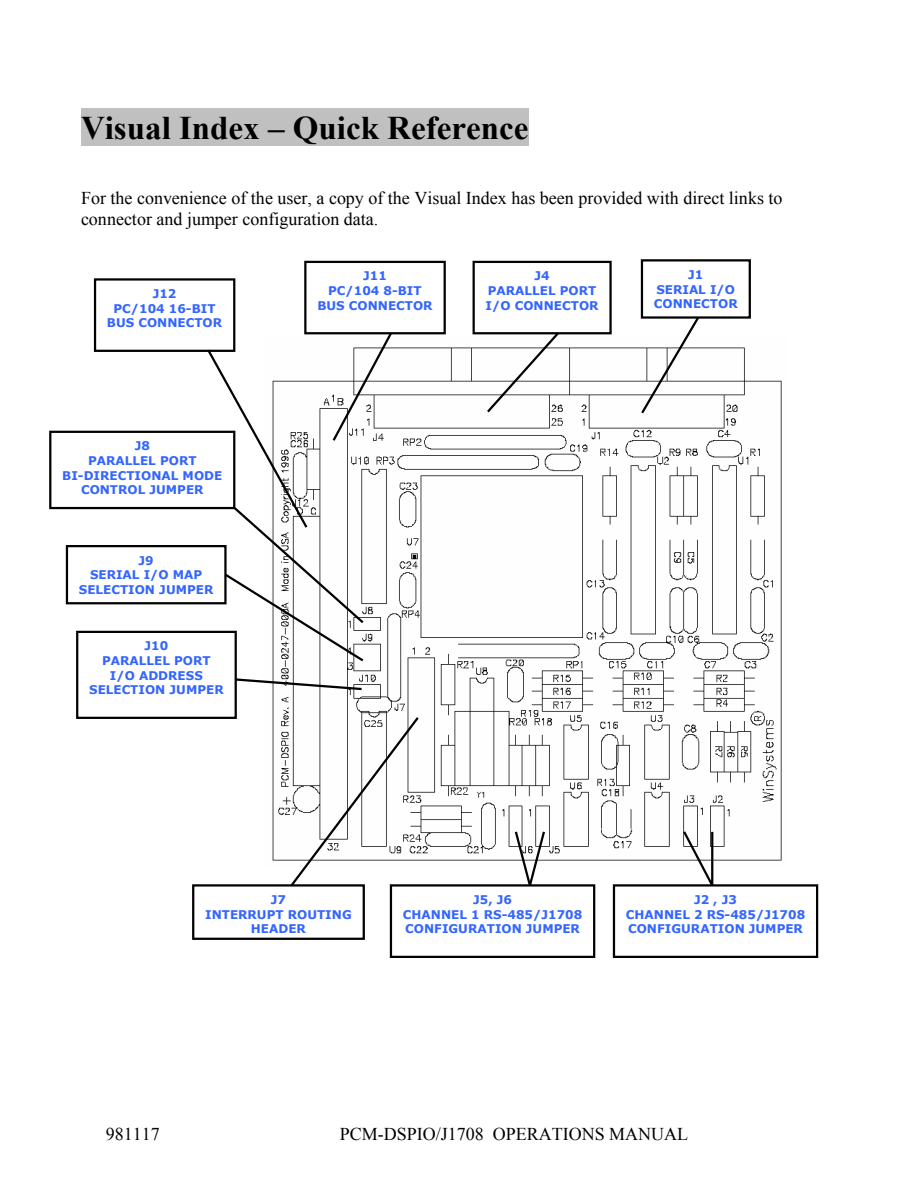
<style>
.page{position:relative;width:918px;height:1188px;background:#fff}
.page>*{position:absolute;margin:0;border:0;box-sizing:border-box;transform-origin:0 0}
.t1{font:700 33px "Times New Roman";color:#000}
.t2{font:18px/20.7px "Times New Roman";color:#000}
.t3{font:700 12px/14.5px "Verdana";color:#3365ff;text-align:center}
</style>
<div class="page">
<img style="left:715px;top:347px;width:67px;height:514px">
<div style="left:81px;top:108px;width:447px;height:38px;background:#c0c0c0"></div>
<div style="left:641px;top:259px;width:110px;height:60px;border:2px solid #010101"></div>
<div style="left:613px;top:884px;width:205px;height:74px;border:2px solid #010101"></div>
<div style="left:390px;top:884px;width:205px;height:74px;border:2px solid #010101"></div>
<div style="left:473px;top:261px;width:139px;height:73px;border:2px solid #010101"></div>
<div style="left:49px;top:431px;width:186px;height:78px;border:2px solid #010101"></div>
<div style="left:66px;top:545px;width:161px;height:59px;border:2px solid #010101"></div>
<div style="left:76px;top:631px;width:161px;height:88px;border:2px solid #010101"></div>
<div style="left:192px;top:884px;width:173px;height:56px;border:2px solid #010101"></div>
<div style="left:304px;top:261px;width:142px;height:73px;border:2px solid #010101"></div>
<div style="left:94px;top:278px;width:141px;height:74px;border:2px solid #010101"></div>
<svg style="left:205px;top:314px;width:510px;height:575px"></svg>
<h1 class="t1" style="left:81px;top:109px;width:449px">Visual Index – Quick Reference</h1>
<h2 class="t2" style="left:81px;top:188px;width:703px">For the convenience of the user, a copy of the Visual Index has been provided with direct links to connector and jumper configuration data.</h2>
<p class="t3" style="left:107px;top:286px;width:117px">J12<br>PC/104 16-BIT<br>BUS CONNECTOR</p>
<p class="t3" style="left:62px;top:438px;width:161px">J8<br>PARALLEL PORT<br>BI-DIRECTIONAL MODE<br>CONTROL JUMPER</p>
<p class="t3" style="left:79px;top:553px;width:136px">J9<br>SERIAL I/O MAP<br>SELECTION JUMPER</p>
<p class="t3" style="left:89px;top:638px;width:136px">J10<br>PARALLEL PORT<br>I/O ADDRESS<br>SELECTION JUMPER</p>
<p class="t3" style="left:317px;top:268px;width:117px">J11<br>PC/104 8-BIT<br>BUS CONNECTOR</p>
<p class="t3" style="left:486px;top:268px;width:114px">J4<br>PARALLEL PORT<br>I/O CONNECTOR</p>
<p class="t3" style="left:654px;top:267px;width:85px">J1<br>SERIAL I/O<br>CONNECTOR</p>
<p class="t3" style="left:205px;top:892px;width:148px">J7<br>INTERRUPT ROUTING<br>HEADER</p>
<p class="t3" style="left:403px;top:892px;width:181px">J5, J6<br>CHANNEL 1 RS-485/J1708<br>CONFIGURATION JUMPER</p>
<p class="t3" style="left:626px;top:892px;width:181px">J2 , J3<br>CHANNEL 2 RS-485/J1708<br>CONFIGURATION JUMPER</p>
<h2 class="t2" style="left:106px;top:1123px;width:55px">981117</h2>
<h2 class="t2" style="left:340px;top:1123px;width:350px">PCM-DSPIO/J1708 OPERATIONS MANUAL</h2>
</div>
